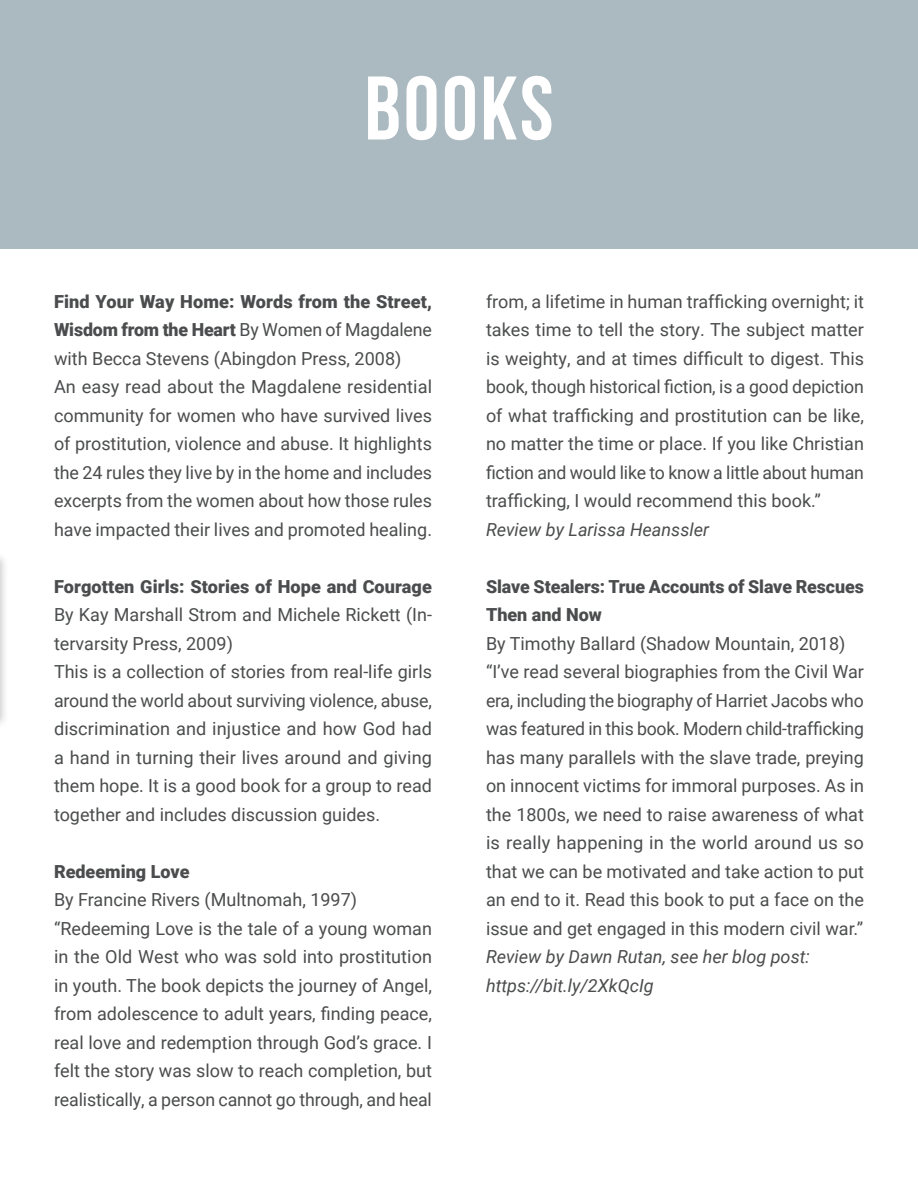
<style>
.page{position:relative;width:918px;height:1188px;background:#fff}
.page>*{position:absolute;margin:0;border:0;box-sizing:border-box;transform-origin:0 0}
.t1{font:18px/28.5px "Roboto";color:#4b4c4d;text-align:justify}
.t2{font:italic 18px "Roboto";color:#4b4c4d}
.t3{font:900 18px/28.5px "Roboto";letter-spacing:-.005em;color:#4b4c4d}
.s1{font-weight:900}
</style>
<div class="page">
<div style="left:0;top:551px;width:10px;height:178px;background:#231f20;opacity:.75"></div>
<hr style="left:0;top:558px;width:1px;height:162px;background:#abb9c0">
<div style="left:0;top:0;width:918px;height:248px;background:#abb9c0"></div>
<svg style="left:368px;top:76px;width:183px;height:64px"></svg>
<p class="t1" style="left:54px;top:286px;width:379px"><span class="s1">Find Your Way Home: Words from the Street, Wisdom from the Heart</span> By Women of Magdalene with Becca Stevens (Abingdon Press, 2008)</p>
<p class="t1" style="left:54px;top:372px;width:380px">An easy read about the Magdalene residential community for women who have survived lives of prostitution, violence and abuse. It highlights the 24 rules they live by in the home and includes excerpts from the women about how those rules have impacted their lives and promoted healing.</p>
<p class="t1" style="left:54px;top:571px;width:380px"><span class="s1">Forgotten Girls: Stories of Hope and Courage </span>By Kay Marshall Strom and Michele Rickett (In&shy;tervarsity Press, 2009)</p>
<p class="t1" style="left:54px;top:657px;width:380px">This is a collection of stories from real-life girls around the world about surviving violence, abuse, discrimination and injustice and how God had a hand in turning their lives around and giving them hope. It is a good book for a group to read together and includes discussion guides.</p>
<p class="t3" style="left:54px;top:856px;width:137px">Redeeming Love</p>
<p class="t1" style="left:54px;top:885px;width:305px">By Francine Rivers (Multnomah, 1997)</p>
<p class="t1" style="left:54px;top:913px;width:380px">“Redeeming Love is the tale of a young woman in the Old West who was sold into prostitution in youth. The book depicts the journey of Angel, from adolescence to adult years, finding peace, real love and redemption through God’s grace. I felt the story was slow to reach completion, but realistically, a person cannot go through, and heal</p>
<p class="t1" style="left:486px;top:286px;width:380px">from, a lifetime in human trafficking overnight; it takes time to tell the story. The subject matter is weighty, and at times difficult to digest. This book, though historical fiction, is a good depiction of what trafficking and prostitution can be like, no matter the time or place. If you like Christian fiction and would like to know a little about human trafficking, I would recommend this book.”</p>
<p class="t2" style="left:486px;top:517px;width:225px">Review by Larissa Heanssler</p>
<p class="t3" style="left:486px;top:571px;width:379px">Slave Stealers: True Accounts of Slave Rescues<br>Then and Now</p>
<p class="t1" style="left:486px;top:628px;width:361px">By Timothy Ballard (Shadow Mountain, 2018)</p>
<p class="t1" style="left:486px;top:657px;width:380px">“I’ve read several biographies from the Civil War era, including the biography of Harriet Jacobs who was featured in this book. Modern child-trafficking has many parallels with the slave trade, preying on innocent victims for immoral purposes. As in the 1800s, we need to raise awareness of what is really happening in the world around us so that we can be motivated and take action to put an end to it. Read this book to put a face on the issue and get engaged in this modern civil war.”</p>
<p class="t2" style="left:486px;top:944px;width:325px">Review by Dawn Rutan, see her blog post:</p>
<p class="t2" style="left:486px;top:973px;width:169px">https://bit.ly/2XkQcIg</p>
</div>
